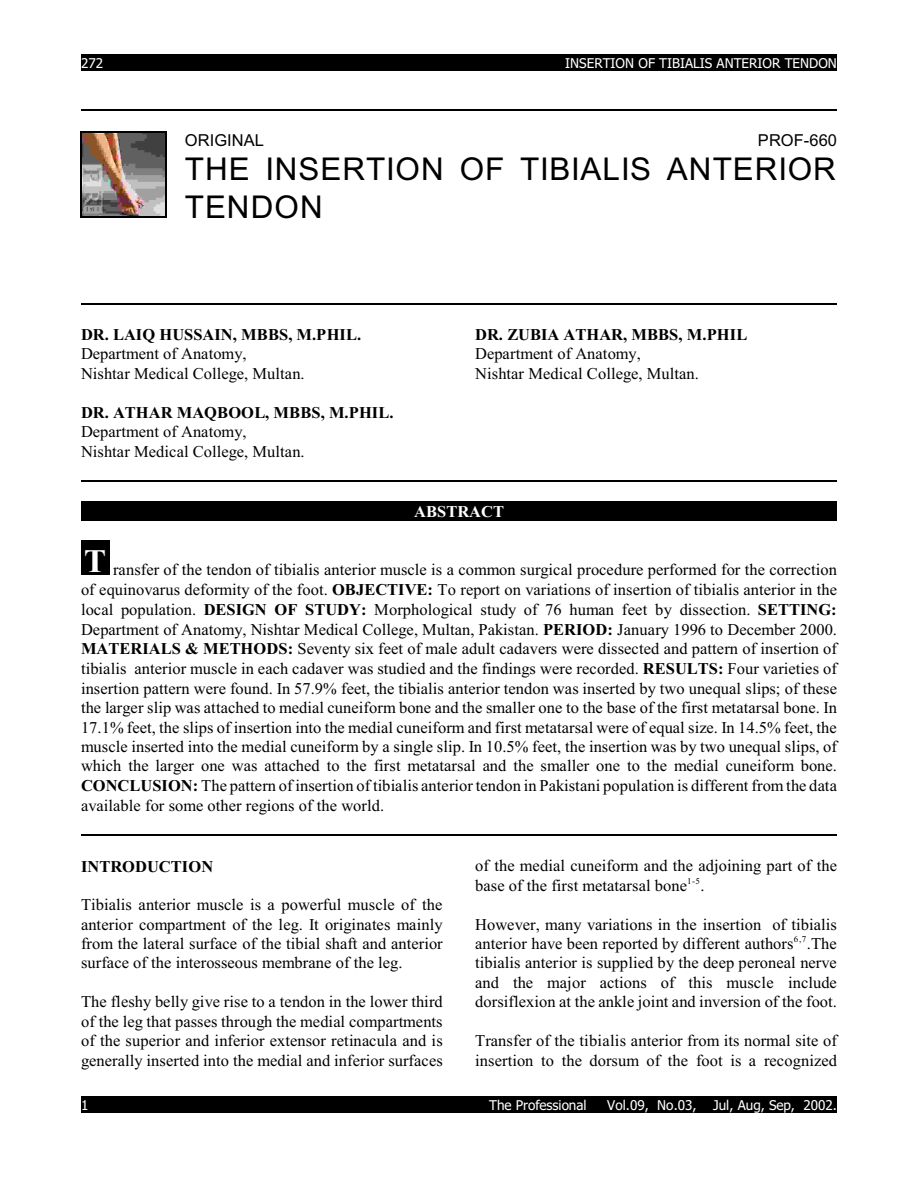
<style>
.page{position:relative;width:918px;height:1188px;background:#fff}
.page>*{position:absolute;margin:0;border:0;box-sizing:border-box;transform-origin:0 0}
.t1{font:31.35px/37.8px "Arial";letter-spacing:.03em;color:#000}
.t2{font:16.5px/19.5px "Times New Roman";letter-spacing:.005em;color:#000}
.t3{font:700 16.5px "Times New Roman";letter-spacing:.005em;color:#000}
.t4{font:16.5px "Arial";letter-spacing:.005em;color:#000}
.t5{font:700 16.5px "Times New Roman";color:#fff}
.t6{font:13.5px "Tahoma";color:#fff}
.t7{font:9px "Times New Roman";color:#000}
.s1{font-weight:700}
</style>
<div class="page">
<div style="left:81px;top:54px;width:756px;height:16px;background:#000"></div>
<div style="left:81px;top:1097px;width:756px;height:16px;background:#000"></div>
<div style="left:81px;top:501px;width:756px;height:20px;background:#000"></div>
<img style="left:82px;top:132px;width:83px;height:84px">
<hr style="left:80px;top:131px;width:2px;height:86px;background:#000">
<hr style="left:165px;top:131px;width:2px;height:86px;background:#000">
<hr style="left:80px;top:131px;width:86px;height:1px;background:#000">
<hr style="left:80px;top:216px;width:86px;height:1px;background:#000">
<div style="left:81px;top:540px;width:29px;height:35px;background:#000"></div>
<hr style="left:81px;top:109px;width:756px;height:2px;background:#000">
<hr style="left:81px;top:303px;width:756px;height:2px;background:#000">
<hr style="left:81px;top:480px;width:756px;height:2px;background:#000">
<hr style="left:81px;top:834px;width:756px;height:2px;background:#000">
<p class="t6" style="left:81px;top:57px;width:24px">272</p>
<p class="t6" style="left:565px;top:57px;width:273px">INSERTION OF TIBIALIS ANTERIOR TENDON</p>
<p class="t4" style="left:185px;top:134px;width:81px">ORIGINAL</p>
<p class="t4" style="left:758px;top:134px;width:81px">PROF-660</p>
<h1 class="t1" style="left:185px;top:153px;width:653px">THE INSERTION OF TIBIALIS ANTERIOR<br>TENDON</h1>
<p class="t3" style="left:81px;top:329px;width:282px">DR. LAIQ HUSSAIN, MBBS, M.PHIL.</p>
<p class="t2" style="left:81px;top:346px;width:225px">Department of Anatomy,<br>Nishtar Medical College, Multan.</p>
<p class="t3" style="left:81px;top:407px;width:314px">DR. ATHAR MAQBOOL, MBBS, M.PHIL.</p>
<p class="t2" style="left:81px;top:424px;width:225px">Department of Anatomy,<br>Nishtar Medical College, Multan.</p>
<p class="t3" style="left:475px;top:329px;width:274px">DR. ZUBIA ATHAR, MBBS, M.PHIL</p>
<p class="t2" style="left:475px;top:346px;width:225px">Department of Anatomy,<br>Nishtar Medical College, Multan.</p>
<p class="t5" style="left:414px;top:506px;width:91px">ABSTRACT</p>
<p class="t2" style="left:81px;top:562px;width:758px;text-align:justify"><sup>T</sup> ransfer of the tendon of tibialis anterior muscle is a common surgical procedure performed for the correction of equinovarus deformity of the foot. <span class="s1">OBJECTIVE:</span> To report on variations of insertion of tibialis anterior in the local population. <span class="s1">DESIGN OF STUDY:</span> Morphological study of 76 human feet by dissection. <span class="s1">SETTING:<br></span>Department of Anatomy, Nishtar Medical College, Multan, Pakistan. <span class="s1">PERIOD:</span> January 1996 to December 2000.<br><span class="s1">MATERIALS &amp; METHODS:</span> Seventy six feet of male adult cadavers were dissected and pattern of insertion of tibialis anterior muscle in each cadaver was studied and the findings were recorded. <span class="s1">RESULTS:</span> Four varieties of insertion pattern were found. In 57.9% feet, the tibialis anterior tendon was inserted by two unequal slips; of these the larger slip was attached to medial cuneiform bone and the smaller one to the base of the first metatarsal bone. In 17.1% feet, the slips of insertion into the medial cuneiform and first metatarsal were of equal size. In 14.5% feet, the muscle inserted into the medial cuneiform by a single slip. In 10.5% feet, the insertion was by two unequal slips, of which the larger one was attached to the first metatarsal and the smaller one to the medial cuneiform bone.<br><span class="s1">CONCLUSION:</span> The pattern of insertion of tibialis anterior tendon in Pakistani population is different from the data available for some other regions of the world.</p>
<p class="t3" style="left:81px;top:860px;width:134px">INTRODUCTION</p>
<p class="t2" style="left:81px;top:896px;width:363px;text-align:justify">Tibialis anterior muscle is a powerful muscle of the anterior compartment of the leg. It originates mainly from the lateral surface of the tibial shaft and anterior surface of the interosseous membrane of the leg.</p>
<p class="t2" style="left:81px;top:994px;width:363px;text-align:justify">The fleshy belly give rise to a tendon in the lower third of the leg that passes through the medial compartments of the superior and inferior extensor retinacula and is generally inserted into the medial and inferior surfaces</p>
<p class="t2" style="left:475px;top:858px;width:363px">of the medial cuneiform and the adjoining part of the base of the first metatarsal bone .</p>
<p class="t7" style="left:687px;top:878px;width:14px">1-5</p>
<p class="t2" style="left:475px;top:916px;width:363px">However, many variations in the insertion of tibialis anterior have been reported by different authors .The</p>
<p class="t7" style="left:794px;top:936px;width:14px">6,7</p>
<p class="t2" style="left:475px;top:955px;width:363px;text-align:justify">tibialis anterior is supplied by the deep peroneal nerve and the major actions of this muscle include dorsiflexion at the ankle joint and inversion of the foot.</p>
<p class="t2" style="left:475px;top:1032px;width:363px">Transfer of the tibialis anterior from its normal site of insertion to the dorsum of the foot is a recognized</p>
<p class="t6" style="left:81px;top:1100px;width:9px">1</p>
<p class="t6" style="left:489px;top:1100px;width:99px">The Professional</p>
<p class="t6" style="left:607px;top:1100px;width:231px">Vol.09, No.03, Jul, Aug, Sep, 2002.</p>
</div>
